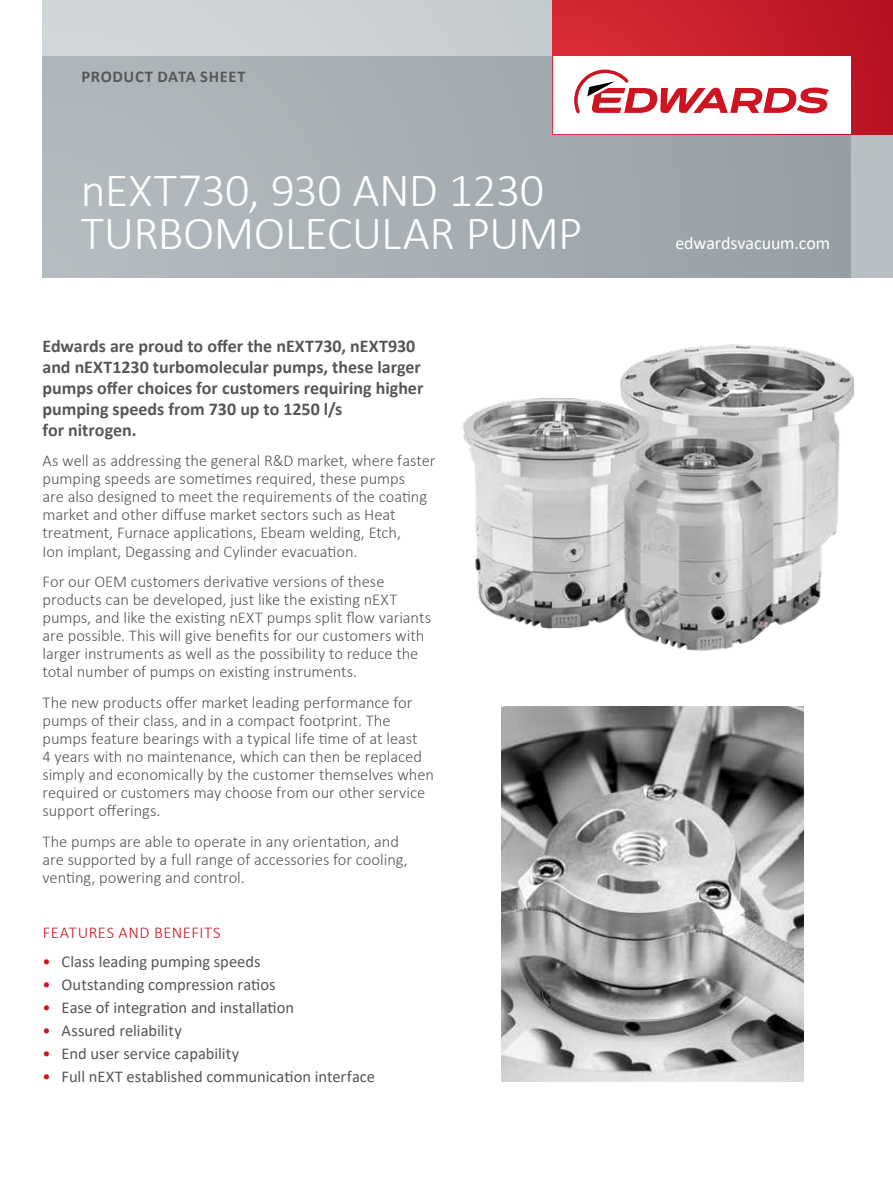
<style>
.page{position:relative;width:893px;height:1191px;background:#fff}
.page>*{position:absolute;margin:0;border:0;box-sizing:border-box;transform-origin:0 0}
.t1{font:300 48px/43.5px "Calibri";letter-spacing:-.015em;color:#fff}
.t2{font:700 18px/21px "Calibri";color:#575756}
.t3{font:18px "Calibri";letter-spacing:-.005em;color:#fff}
.t4{font:300 16.5px/18px "Calibri";letter-spacing:-.005em;color:#575756}
.t5{font:16.5px "Calibri";color:#575756}
.t6{font:300 16.5px "Calibri";letter-spacing:.03em;color:#cd1421}
.t7{font:700 16.5px "Calibri";letter-spacing:.04em;color:#575756}
.s1{color:#cd1421}
</style>
<div class="page">
<svg style="left:43px;top:0;width:850px;height:278px;background:#c7cdd1"></svg>
<div style="left:43px;top:57px;width:807px;height:221px;background:linear-gradient(to right,#b4bcc0,#969fa4)"></div>
<div style="left:553px;top:0;width:340px;height:134px;background:linear-gradient(to right,#dd363d,#b71726)"></div>
<div style="left:553px;top:57px;width:297px;height:77px;background:#fff"></div>
<svg style="left:574px;top:70px;width:255px;height:43px"></svg>
<img style="left:502px;top:706px;width:302px;height:375px">
<img style="left:462px;top:344px;width:392px;height:307px">
<p class="t7" style="left:82px;top:65px;width:166px">PRODUCT DATA SHEET</p>
<h1 class="t1" style="left:81px;top:168px;width:503px">nEXT730, 930 AND 1230<br>TURBOMOLECULAR PUMP</h1>
<p class="t2" style="left:43px;top:335px;width:382px">Edwards are proud to offer the nEXT730, nEXT930 and nEXT1230 turbomolecular pumps, these larger pumps offer choices for customers requiring higher pumping speeds from 730 up to 1250 l/s<br>for nitrogen.</p>
<p class="t4" style="left:43px;top:452px;width:394px">As well as addressing the general R&amp;D market, where faster pumping speeds are sometimes required, these pumps<br>are also designed to meet the requirements of the coating market and other diffuse market sectors such as Heat treatment, Furnace applications, Ebeam welding, Etch,<br>Ion implant, Degassing and Cylinder evacuation.</p>
<p class="t4" style="left:43px;top:572px;width:390px">For our OEM customers derivative versions of these products can be developed, just like the existing nEXT pumps, and like the existing nEXT pumps split flow variants are possible. This will give benefits for our customers with larger instruments as well as the possibility to reduce the total number of pumps on existing instruments.</p>
<p class="t4" style="left:43px;top:693px;width:393px">The new products offer market leading performance for pumps of their class, and in a compact footprint. The pumps feature bearings with a typical life time of at least<br>4 years with no maintenance, which can then be replaced simply and economically by the customer themselves when required or customers may choose from our other service support offerings.</p>
<p class="t4" style="left:43px;top:832px;width:367px">The pumps are able to operate in any orientation, and are supported by a full range of accessories for cooling, venting, powering and control.</p>
<p class="t6" style="left:43px;top:922px;width:179px">FEATURES AND BENEFITS</p>
<p class="t5" style="left:43px;top:950px;width:220px"><span class="s1">•</span> Class leading pumping speeds</p>
<p class="t5" style="left:43px;top:973px;width:235px"><span class="s1">•</span> Outstanding compression ratios</p>
<p class="t5" style="left:43px;top:996px;width:253px"><span class="s1">•</span> Ease of integration and installation</p>
<p class="t5" style="left:43px;top:1018px;width:141px"><span class="s1">•</span> Assured reliability</p>
<p class="t5" style="left:43px;top:1041px;width:198px"><span class="s1">•</span> End user service capability</p>
<p class="t5" style="left:43px;top:1064px;width:334px"><span class="s1">•</span> Full nEXT established communication interface</p>
<p class="t3" style="left:675px;top:231px;width:156px">edwardsvacuum.com</p>
</div>
